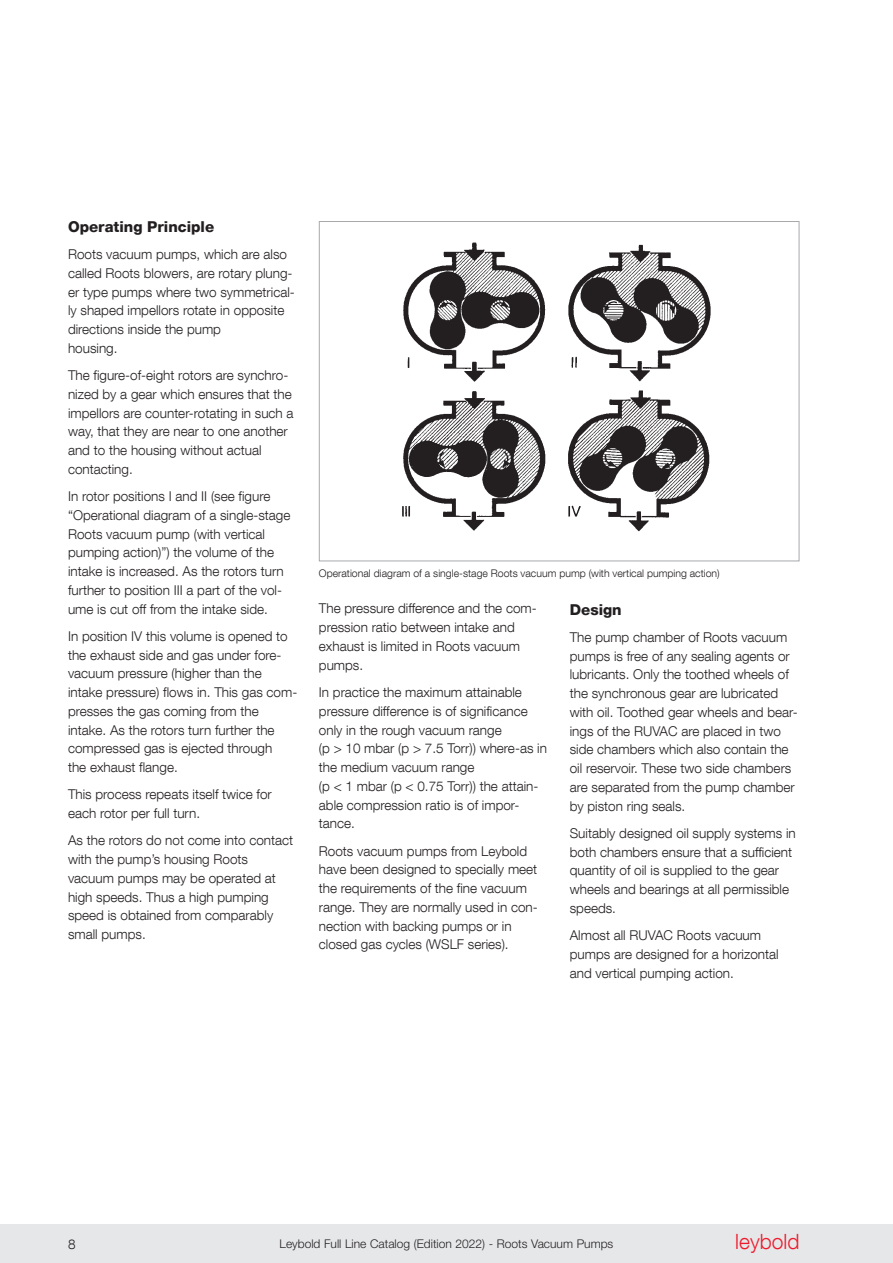
<style>
.page{position:relative;width:893px;height:1263px;background:#fff}
.page>*{position:absolute;margin:0;border:0;box-sizing:border-box;transform-origin:0 0}
.t1{font:300 21px "Helvetica Neue LT Com";color:#ee1b2c}
.Merkmale{font:800 15px "Helvetica Neue LT Com";color:#231f20}
.Fließtext{font:300 13.5px/18.8px "Helvetica Neue LT Com";color:#231f20}
.t2{font:300 12px "Helvetica Neue LT Std";color:#231f20}
.Legende{font:300 10.5px "Helvetica Neue LT Com";color:#231f20}
</style>
<div class="page">
<img style="left:402px;top:242px;width:309px;height:290px">
<div style="left:319px;top:221px;width:480px;height:340px;border:1px solid #a8a9ad"></div>
<div style="left:0;top:1225px;width:893px;height:38px;background:#e6e7e9"></div>
<p class="Merkmale" style="left:68px;top:218px;width:148px">Operating Principle</p>
<p class="Fließtext" style="left:68px;top:245px;width:228px">Roots vacuum pumps, which are also called Roots blowers, are rotary plung&shy;er type pumps where two symmetrical&shy;ly shaped impellors rotate in opposite directions inside the pump<br>housing.</p>
<p class="Fließtext" style="left:68px;top:366px;width:227px">The figure-of-eight rotors are synchro&shy;nized by a gear which ensures that the impellors are counter-rotating in such a way, that they are near to one another and to the housing without actual contacting.</p>
<p class="Fließtext" style="left:68px;top:487px;width:224px">In rotor positions I and II (see figure “Operational diagram of a single-stage Roots vacuum pump (with vertical pumping action)”) the volume of the intake is increased. As the rotors turn further to position III a part of the vol&shy;ume is cut off from the intake side.</p>
<p class="Fließtext" style="left:68px;top:626px;width:231px">In position IV this volume is opened to the exhaust side and gas under fore&shy;vacuum pressure (higher than the intake pressure) flows in. This gas com&shy;presses the gas coming from the intake. As the rotors turn further the compressed gas is ejected through<br>the exhaust flange.</p>
<p class="Fließtext" style="left:68px;top:785px;width:205px">This process repeats itself twice for each rotor per full turn.</p>
<p class="Fließtext" style="left:68px;top:831px;width:227px">As the rotors do not come into contact with the pump’s housing Roots vacuum pumps may be operated at high speeds. Thus a high pumping speed is obtained from comparably small pumps.</p>
<p class="Legende" style="left:319px;top:567px;width:402px">Operational diagram of a single-stage Roots vacuum pump (with vertical pumping action)</p>
<p class="Fließtext" style="left:319px;top:599px;width:219px">The pressure difference and the com&shy;pression ratio between intake and exhaust is limited in Roots vacuum pumps.</p>
<p class="Fließtext" style="left:319px;top:682px;width:230px">In practice the maximum attainable pressure difference is of significance only in the rough vacuum range<br>(p &gt; 10 mbar (p &gt; 7.5 Torr)) where-as in the medium vacuum range<br>(p &lt; 1 mbar (p &lt; 0.75 Torr)) the attain&shy;able compression ratio is of impor&shy;tance.</p>
<p class="Fließtext" style="left:319px;top:841px;width:220px">Roots vacuum pumps from Leybold have been designed to specially meet the requirements of the fine vacuum range. They are normally used in con&shy;nection with backing pumps or in closed gas cycles (WSLF series).</p>
<p class="Merkmale" style="left:570px;top:600px;width:53px">Design</p>
<p class="Fließtext" style="left:570px;top:627px;width:227px">The pump chamber of Roots vacuum pumps is free of any sealing agents or lubricants. Only the toothed wheels of the synchronous gear are lubricated with oil. Toothed gear wheels and bear-- ings of the RUVAC are placed in two side chambers which also contain the oil reservoir. These two side chambers are separated from the pump chamber by piston ring seals.</p>
<p class="Fließtext" style="left:570px;top:823px;width:227px">Suitably designed oil supply systems in both chambers ensure that a sufficient quantity of oil is supplied to the gear wheels and bearings at all permissible speeds.</p>
<p class="Fließtext" style="left:570px;top:926px;width:210px">Almost all RUVAC Roots vacuum pumps are designed for a horizontal and vertical pumping action.</p>
<p class="Fließtext" style="left:68px;top:1235px;width:9px">8</p>
<p class="t2" style="left:280px;top:1236px;width:335px">Leybold Full Line Catalog (Edition 2022) - Roots Vacuum Pumps</p>
<h1 class="t1" style="left:735px;top:1229px;width:66px">leybold</h1>
</div>
